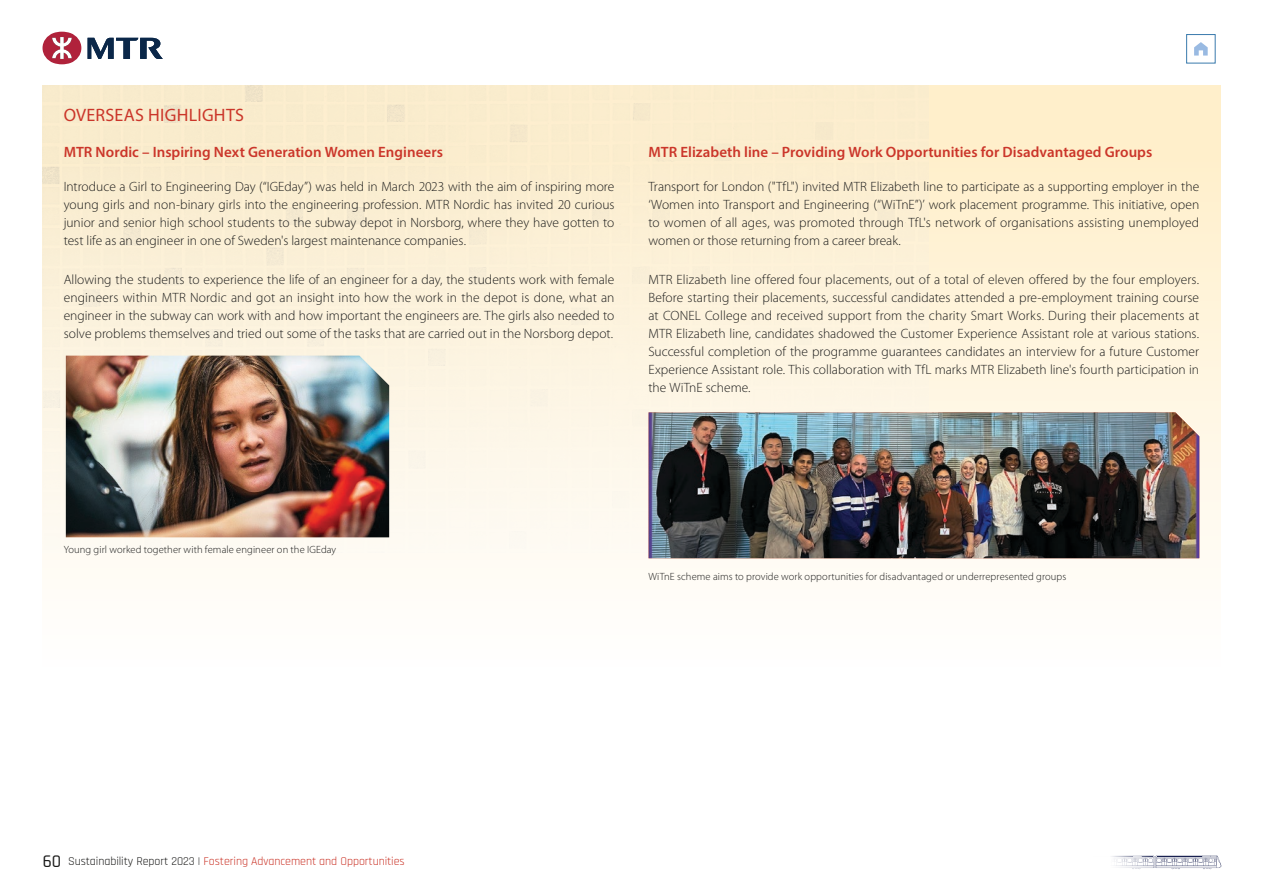
<style>
.page{position:relative;width:1263px;height:893px;background:#fff}
.page>*{position:absolute;margin:0;border:0;box-sizing:border-box;transform-origin:0 0}
.L1{font:18px "Myriad Pro";letter-spacing:.015em;color:#cb362a}
.L2{font:600 15px "Myriad Pro";color:#cb362a}
.Body{font:300 13.5px/18px "Myriad Pro";color:#1c1c1b;text-align:justify}
.t1{font:12px "Rajdhani";letter-spacing:-.005em;color:#cb362a}
.t2{font:300 10.5px "Myriad Pro";letter-spacing:.01em;color:#1c1c1b}
.s1{font-weight:500;font-size:18px;color:#1c1c1b}
.s2{color:#1c1c1b}
</style>
<div class="page">
<div style="left:42px;top:85px;width:1178px;height:736px;background:linear-gradient(to bottom,#ffeec7,#fff)"></div>
<img style="left:42px;top:85px;width:887px;height:467px">
<img style="left:66px;top:356px;width:323px;height:181px">
<img style="left:648px;top:412px;width:551px;height:146px">
<svg style="left:1112px;top:855px;width:109px;height:14px"></svg>
<hr style="left:1157px;top:857px;width:44px;height:1px;background:#192150">
<svg style="left:43px;top:32px;width:38px;height:32px"></svg>
<svg style="left:88px;top:38px;width:75px;height:21px"></svg>
<svg style="left:1186px;top:34px;width:29px;height:29px"></svg>
<p class="L1" style="left:64px;top:104px;width:182px">OVERSEAS HIGHLIGHTS</p>
<p class="L2" style="left:64px;top:142px;width:381px">MTR Nordic – Inspiring Next Generation Women Engineers</p>
<p class="Body" style="left:64px;top:177px;width:552px">Introduce a Girl to Engineering Day (“IGEday”) was held in March 2023 with the aim of inspiring more young girls and non-binary girls into the engineering profession. MTR Nordic has invited 20 curious junior and senior high school students to the subway depot in Norsborg, where they have gotten to test life as an engineer in one of Sweden's largest maintenance companies.</p>
<p class="Body" style="left:64px;top:271px;width:552px">Allowing the students to experience the life of an engineer for a day, the students work with female engineers within MTR Nordic and got an insight into how the work in the depot is done, what an engineer in the subway can work with and how important the engineers are. The girls also needed to solve problems themselves and tried out some of the tasks that are carried out in the Norsborg depot.</p>
<p class="L2" style="left:648px;top:142px;width:505px">MTR Elizabeth line – Providing Work Opportunities for Disadvantaged Groups</p>
<p class="Body" style="left:648px;top:177px;width:552px">Transport for London ("TfL") invited MTR Elizabeth line to participate as a supporting employer in the ‘Women into Transport and Engineering (“WiTnE”)’ work placement programme. This initiative, open to women of all ages, was promoted through TfL's network of organisations assisting unemployed women or those returning from a career break.</p>
<p class="Body" style="left:648px;top:271px;width:552px">MTR Elizabeth line offered four placements, out of a total of eleven offered by the four employers.<br>Before starting their placements, successful candidates attended a pre-employment training course at CONEL College and received support from the charity Smart Works. During their placements at MTR Elizabeth line, candidates shadowed the Customer Experience Assistant role at various stations.<br>Successful completion of the programme guarantees candidates an interview for a future Customer Experience Assistant role. This collaboration with TfL marks MTR Elizabeth line's fourth participation in the WiTnE scheme.</p>
<p class="t2" style="left:64px;top:544px;width:274px">Young girl worked together with female engineer on the IGEday</p>
<p class="t2" style="left:648px;top:570px;width:419px">WiTnE scheme aims to provide work opportunities for disadvantaged or underrepresented groups</p>
<p class="t1" style="left:43px;top:855px;width:363px"><span class="s1">60</span> <span class="s2">Sustainability Report 2023 |</span> Fostering Advancement and Opportunities</p>
</div>
